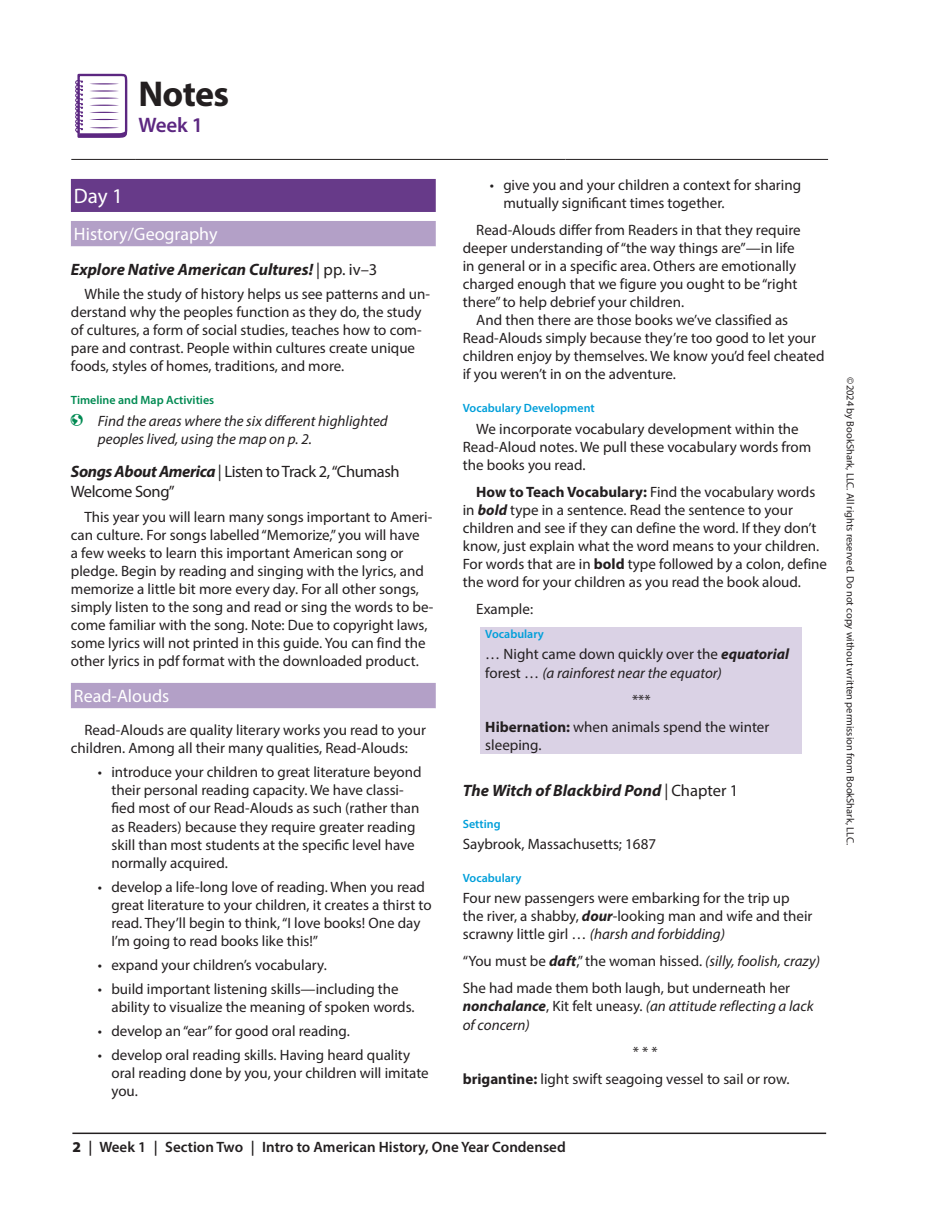
<style>
.page{position:relative;width:952px;height:1221px;background:#fff}
.page>*{position:absolute;margin:0;border:0;box-sizing:border-box;transform-origin:0 0}
.t1{font:700 36px "Myriad Pro";letter-spacing:-.02em;color:#231f20}
.t2{font:600 21px "Myriad Pro";color:#5c2781}
.t3{font:21px "Myriad Pro";color:#fff}
.t4{font:18px "Myriad Pro";color:#fff}
.t5{font:italic 700 16.5px "Myriad Pro";color:#231f20}
.t6{font:16.5px/19.8px "Myriad Pro";letter-spacing:-.025em;color:#231f20}
.t7{font:15px/18px "Myriad Pro";color:#231f20}
.t8{font:italic 15px/18px "Myriad Pro";color:#231f20}
.t9{font:600 15px "Myriad Pro";color:#231f20}
.t10{font:600 12px "Myriad Pro";color:#009fda}
.t11{font:600 12px "Myriad Pro";color:#008a52}
.t12{font:10.5px "Myriad Pro";color:#231f20}
.s1{font-weight:400;font-style:normal}
.s2{color:#008a52}
.s3{font-weight:700;font-style:italic}
.s4{font-weight:700}
.s5{font-style:italic}
.s6{font-style:normal}
.s7{font-weight:900}
</style>
<div class="page">
<hr style="left:72px;top:1132px;width:753px;height:1px;background:#231f20">
<svg style="left:72px;top:77px;width:755px;height:82px"></svg>
<hr style="left:71px;top:159px;width:64px;height:1px;background:#231f20">
<hr style="left:135px;top:159px;width:430px;height:1px;background:#231f20">
<hr style="left:565px;top:159px;width:262px;height:1px;background:#231f20">
<svg style="left:75px;top:74px;width:52px;height:64px"></svg>
<div style="left:71px;top:179px;width:364px;height:33px;background:#673a89"></div>
<div style="left:71px;top:221px;width:364px;height:25px;background:#b3a0c7"></div>
<div style="left:71px;top:682px;width:364px;height:26px;background:#b3a0c7"></div>
<div style="left:480px;top:627px;width:321px;height:127px;background:#dad2e5"></div>
<h1 class="t1" style="left:138px;top:71px;width:92px">Notes</h1>
<h2 class="t2" style="left:138px;top:111px;width:66px">Week 1</h2>
<h2 class="t3" style="left:74px;top:183px;width:51px">Day 1</h2>
<p class="t4" style="left:74px;top:222px;width:145px">History/Geography</p>
<p class="t5" style="left:71px;top:259px;width:308px">Explore Native American Cultures! <span class="s1">| pp. iv–3</span></p>
<p class="t7" style="left:71px;top:285px;width:360px;text-indent:14px">While the study of history helps us see patterns and un&shy;derstand why the peoples function as they do, the study of cultures, a form of social studies, teaches how to com&shy;pare and contrast. People within cultures create unique foods, styles of homes, traditions, and more.</p>
<p class="t11" style="left:71px;top:392px;width:145px">Timeline and Map Activities</p>
<p class="t8" style="left:98px;top:411px;width:291px;text-indent:-27px"><span class="s2">✓</span> Find the areas where the six different highlighted peoples lived, using the map on p. 2.</p>
<p class="t6" style="left:71px;top:461px;width:330px"><span class="s3">Songs About America</span> | Listen to Track 2, “Chumash<br>Welcome Song”</p>
<p class="t7" style="left:71px;top:507px;width:364px;text-indent:14px">This year you will learn many songs important to Ameri&shy;can culture. For songs labelled “Memorize,” you will have<br>a few weeks to learn this important American song or pledge. Begin by reading and singing with the lyrics, and memorize a little bit more every day. For all other songs, simply listen to the song and read or sing the words to be&shy;come familiar with the song. Note: Due to copyright laws, some lyrics will not printed in this guide. You can find the other lyrics in pdf format with the downloaded product.</p>
<p class="t4" style="left:74px;top:684px;width:97px">Read-Alouds</p>
<p class="t7" style="left:71px;top:721px;width:356px;text-indent:14px">Read-Alouds are quality literary works you read to your children. Among all their many qualities, Read-Alouds:</p>
<p class="t7" style="left:111px;top:763px;width:311px;text-indent:-14px">• introduce your children to great literature beyond their personal reading capacity. We have classi&shy;fied most of our Read-Alouds as such (rather than as Readers) because they require greater reading skill than most students at the specific level have normally acquired.</p>
<p class="t7" style="left:111px;top:877px;width:321px;text-indent:-14px">• develop a life-long love of reading. When you read great literature to your children, it creates a thirst to read. They’ll begin to think, “I love books! One day I’m going to read books like this!”</p>
<p class="t7" style="left:98px;top:955px;width:230px">• expand your children’s vocabulary.</p>
<p class="t7" style="left:111px;top:979px;width:304px;text-indent:-13px">• build important listening skills—including the ability to visualize the meaning of spoken words.</p>
<p class="t7" style="left:98px;top:1021px;width:253px">• develop an “ear” for good oral reading.</p>
<p class="t7" style="left:111px;top:1045px;width:319px;text-indent:-14px">• develop oral reading skills. Having heard quality oral reading done by you, your children will imitate you.</p>
<p class="t7" style="left:503px;top:176px;width:299px;text-indent:-14px">• give you and your children a context for sharing mutually significant times together.</p>
<p class="t7" style="left:462px;top:221px;width:339px;text-indent:14px">Read-Alouds differ from Readers in that they require deeper understanding of “the way things are”—in life in general or in a specific area. Others are emotionally charged enough that we figure you ought to be “right there” to help debrief your children.</p>
<p class="t7" style="left:462px;top:311px;width:363px;text-indent:14px">And then there are those books we’ve classified as Read-Alouds simply because they’re too good to let your children enjoy by themselves. We know you’d feel cheated if you weren’t in on the adventure.</p>
<p class="t10" style="left:462px;top:400px;width:133px">Vocabulary Development</p>
<p class="t7" style="left:462px;top:419px;width:350px;text-indent:14px">We incorporate vocabulary development within the<br>Read-Aloud notes. We pull these vocabulary words from the books you read.</p>
<p class="t7" style="left:462px;top:482px;width:365px;text-indent:14px"><span class="s4">How to Teach Vocabulary:</span> Find the vocabulary words in <span class="s3">bold</span> type in a sentence. Read the sentence to your children and see if they can define the word. If they don’t know, just explain what the word means to your children.<br>For words that are in <span class="s4">bold</span> type followed by a colon, define the word for your children as you read the book aloud.</p>
<p class="t7" style="left:476px;top:599px;width:58px">Example:</p>
<p class="t10" style="left:485px;top:626px;width:60px">Vocabulary</p>
<p class="t7" style="left:485px;top:645px;width:305px">… Night came down quickly over the <span class="s3">equatorial </span>forest … <span class="s5">(a rainforest near the equator)</span></p>
<p class="t7" style="left:485px;top:685px;width:285px;line-height:27px;text-indent:147px">***<br><span class="s4">Hibernation:</span> when animals spend the winter</p>
<p class="t7" style="left:485px;top:735px;width:58px">sleeping.</p>
<p class="t5" style="left:462px;top:780px;width:277px">The Witch of Blackbird Pond <span class="s1">| Chapter 1</span></p>
<p class="t10" style="left:462px;top:816px;width:39px">Setting</p>
<p class="t7" style="left:462px;top:834px;width:195px">Saybrook, Massachusetts; 1687</p>
<p class="t10" style="left:462px;top:870px;width:60px">Vocabulary</p>
<p class="t7" style="left:462px;top:889px;width:351px">Four new passengers were embarking for the trip up the river, a shabby, <span class="s3">dour</span>-looking man and wife and their scrawny little girl … <span class="s5">(harsh and forbidding)</span></p>
<p class="t7" style="left:462px;top:947px;width:358px;line-height:27px">“You must be <span class="s3">daft</span>,” the woman hissed. <span class="s5">(silly, foolish, crazy)<br></span>She had made them both laugh, but underneath her</p>
<p class="t8" style="left:462px;top:997px;width:352px"><span class="s4">nonchalance</span><span class="s6">, Kit felt uneasy.</span> (an attitude reflecting a lack of concern)</p>
<p class="t7" style="left:462px;top:1037px;width:328px;line-height:27px;text-indent:170px">* * *<br><span class="s4">brigantine:</span> light swift seagoing vessel to sail or row.</p>
<p class="t9" style="left:72px;top:1137px;width:494px"><span class="s7">2</span> | Week 1 | Section Two | Intro to American History, One Year Condensed</p>
<p class="t12" style="left:856px;top:377px;width:469px;rotate:90deg">©2024 by BookShark, LLC. All rights reserved. Do not copy without written permission from BookShark, LLC.</p>
</div>
